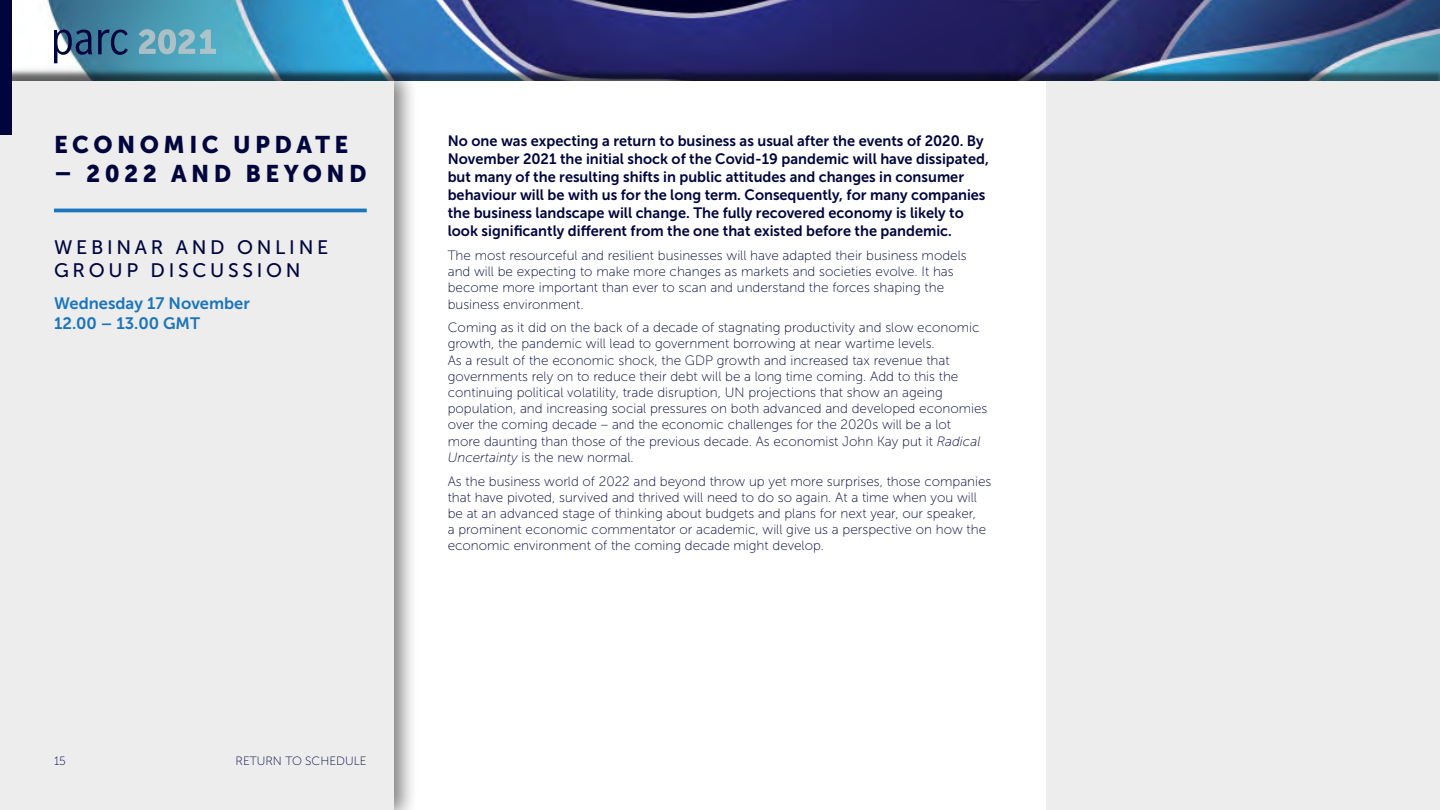
<style>
.page{position:relative;width:1440px;height:810px;background:#fff}
.page>*{position:absolute;margin:0;border:0;box-sizing:border-box;transform-origin:0 0}
.t1{font:24px "Museo Sans 900";letter-spacing:.19em;color:#00053e}
.t2{font:19.5px/23.4px "Museo Sans 500";letter-spacing:.19em;color:#00053e}
.t3{font:16.5px/19.8px "Museo Sans 700";color:#1c75bc}
.t4{font:15px/18px "Museo Sans 700";color:#00053e}
.t5{font:13.5px/16.2px "Museo Sans 100";color:#00053e}
.t6{font:12px "Museo Sans 100";color:#00053e}
.s1{font-style:italic}
</style>
<div class="page">
<img style="left:47px;top:0;width:1393px;height:69px">
<svg style="left:54px;top:30px;width:38px;height:33px"></svg>
<svg style="left:98px;top:30px;width:30px;height:25px"></svg>
<svg style="left:139px;top:29px;width:77px;height:25px;background:#80b3c1"></svg>
<div style="left:0;top:69px;width:1440px;height:22px;background:#000;opacity:.5"></div>
<div style="left:0;top:81px;width:1440px;height:13px;background:#fff"></div>
<div style="left:0;top:64px;width:418px;height:746px;background:#000;opacity:.5"></div>
<div style="left:0;top:81px;width:394px;height:729px;background:#ededed"></div>
<div style="left:1046px;top:81px;width:394px;height:729px;background:#ededed"></div>
<div style="left:0;top:0;width:12px;height:135px;background:#00053e"></div>
<hr style="left:54px;top:209px;width:313px;height:3px;background:#1c75bc">
<h1 class="t1" style="left:54px;top:131px;width:296px">ECONOMIC UPDATE</h1>
<h1 class="t1" style="left:54px;top:160px;width:314px">– 2022 AND BEYOND</h1>
<h2 class="t2" style="left:54px;top:236px;width:276px">WEBINAR AND ONLINE<br>GROUP DISCUSSION</h2>
<p class="t3" style="left:54px;top:294px;width:197px">Wednesday 17 November<br>12.00 – 13.00 GMT</p>
<p class="t6" style="left:54px;top:755px;width:13px">15</p>
<p class="t6" style="left:236px;top:755px;width:133px">RETURN TO SCHEDULE</p>
<p class="t4" style="left:448px;top:132px;width:543px">No one was expecting a return to business as usual after the events of 2020. By November 2021 the initial shock of the Covid-19 pandemic will have dissipated, but many of the resulting shifts in public attitudes and changes in consumer behaviour will be with us for the long term. Consequently, for many companies the business landscape will change. The fully recovered economy is likely to look significantly different from the one that existed before the pandemic.</p>
<p class="t5" style="left:448px;top:247px;width:520px">The most resourceful and resilient businesses will have adapted their business models and will be expecting to make more changes as markets and societies evolve. It has become more important than ever to scan and understand the forces shaping the business environment.</p>
<p class="t5" style="left:448px;top:320px;width:541px">Coming as it did on the back of a decade of stagnating productivity and slow economic growth, the pandemic will lead to government borrowing at near wartime levels.<br>As a result of the economic shock, the GDP growth and increased tax revenue that governments rely on to reduce their debt will be a long time coming. Add to this the continuing political volatility, trade disruption, UN projections that show an ageing population, and increasing social pressures on both advanced and developed economies over the coming decade – and the economic challenges for the 2020s will be a lot<br>more daunting than those of the previous decade. As economist John Kay put it <span class="s1">Radical Uncertainty</span> is the new normal.</p>
<p class="t5" style="left:448px;top:473px;width:545px">As the business world of 2022 and beyond throw up yet more surprises, those companies that have pivoted, survived and thrived will need to do so again. At a time when you will be at an advanced stage of thinking about budgets and plans for next year, our speaker,<br>a prominent economic commentator or academic, will give us a perspective on how the economic environment of the coming decade might develop.</p>
</div>
